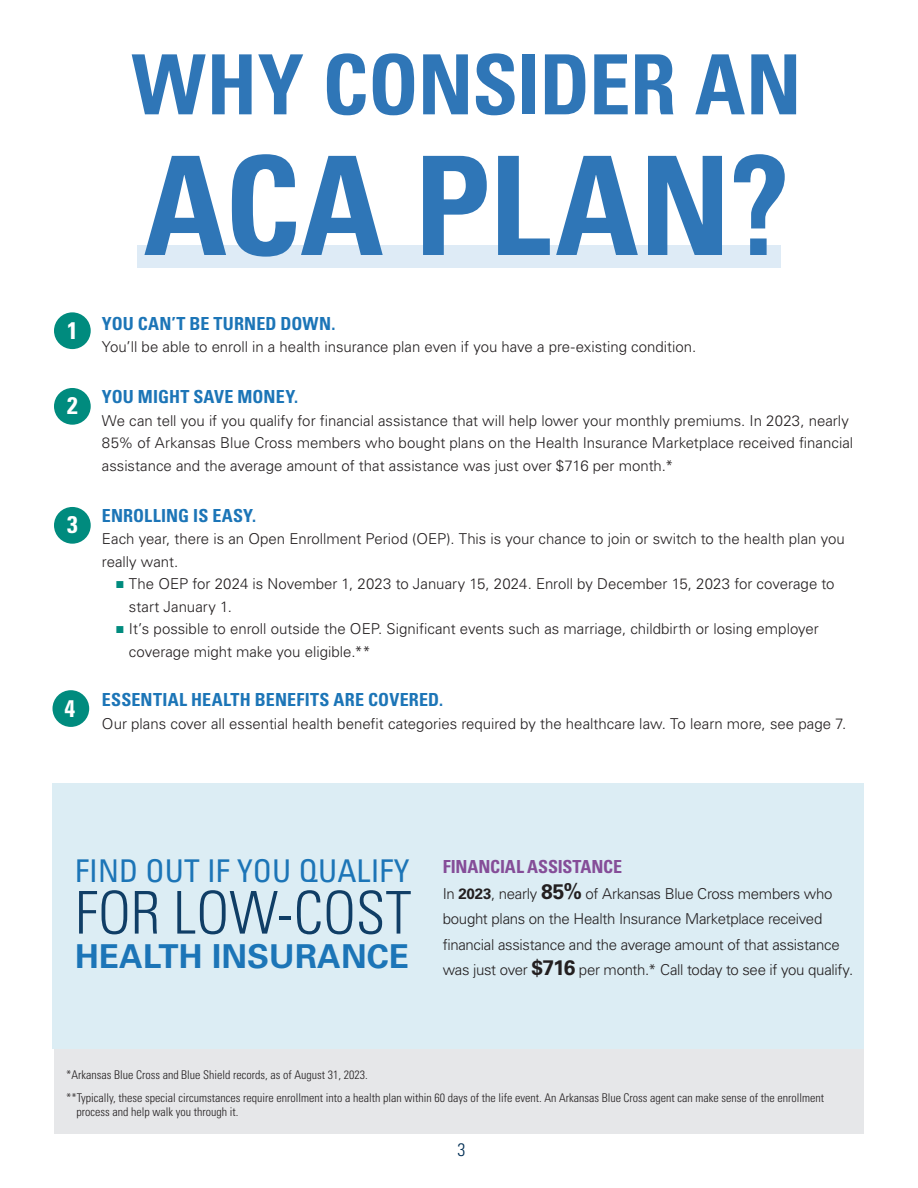
<style>
.page{position:relative;width:918px;height:1188px;background:#fff}
.page>*{position:absolute;margin:0;border:0;box-sizing:border-box;transform-origin:0 0}
.t1{font:700 condensed 137.25px "Univers LT Std";letter-spacing:-.005em;color:#2f76b7}
.t2{font:700 condensed 83.1px "Univers LT Std";letter-spacing:-.01em;color:#2f76b7}
.t3{font:300 condensed 58.95px "Univers LT Std";color:#103e66}
.t4{font:700 32.85px "Univers LT Std";letter-spacing:.005em;color:#1c75b7}
.t5{font:condensed 31.35px "Univers LT Std";letter-spacing:.005em;color:#1c75b7}
.t6{font:700 condensed 24px "Univers LT Std";color:#fff}
.subhead1{font:700 condensed 18px "Univers LT Std";letter-spacing:.01em;color:#1c75b7}
.subhead1-2{font:700 condensed 18px "Univers LT Std";letter-spacing:-.01em;color:#854d98}
.t7{font:300 condensed 18px "Univers LT Std";color:#002e54}
.Body{font:300 15px/22.5px "Univers LT Std";color:#231f20}
.Body-2{font:300 15px/25.5px "Univers LT Std";letter-spacing:-.02em;color:#231f20}
.t8{font:300 condensed 12px/14.4px "Univers LT Std";color:#231f20}
.s1{font-family:"Arial";font-weight:400;color:#008b7e}
.s2{font-weight:700}
.s3{font-weight:700;font-size:21px}
</style>
<div class="page">
<div style="left:54px;top:1012px;width:810px;height:122px;background:#e6e7e9"></div>
<div style="left:54px;top:312px;width:37px;height:37px;background:#008b7e;border-radius:50%"></div>
<div style="left:54px;top:388px;width:37px;height:37px;background:#008b7e;border-radius:50%"></div>
<div style="left:54px;top:507px;width:37px;height:37px;background:#008b7e;border-radius:50%"></div>
<div style="left:53px;top:690px;width:36px;height:37px;background:#008b7e;border-radius:50%"></div>
<div style="left:52px;top:783px;width:812px;height:266px;background:#dcedf4"></div>
<div style="left:138px;top:245px;width:643px;height:23px;background:#deebf6"></div>
<h3 class="t6" style="left:67px;top:315px;width:12px">1</h3>
<h3 class="t6" style="left:67px;top:391px;width:12px">2</h3>
<h3 class="t6" style="left:67px;top:510px;width:12px">3</h3>
<h3 class="t6" style="left:65px;top:693px;width:12px">4</h3>
<p class="t2" style="left:132px;top:34px;width:671px">WHY CONSIDER AN</p>
<p class="t1" style="left:143px;top:122px;width:648px">ACA PLAN?</p>
<p class="subhead1" style="left:102px;top:312px;width:235px">YOU CAN’T BE TURNED DOWN.</p>
<p class="Body" style="left:102px;top:336px;width:596px">You’ll be able to enroll in a health insurance plan even if you have a pre-existing condition.</p>
<p class="subhead1" style="left:102px;top:386px;width:198px">YOU MIGHT SAVE MONEY.</p>
<p class="Body" style="left:102px;top:409px;width:753px">We can tell you if you qualify for financial assistance that will help lower your monthly premiums. In 2023, nearly<br>85% of Arkansas Blue Cross members who bought plans on the Health Insurance Marketplace received financial assistance and the average amount of that assistance was just over $716 per month.*</p>
<p class="subhead1" style="left:102px;top:504px;width:156px">ENROLLING IS EASY.</p>
<p class="Body" style="left:102px;top:528px;width:744px">Each year, there is an Open Enrollment Period (OEP). This is your chance to join or switch to the health plan you really want.</p>
<p class="Body" style="left:129px;top:573px;width:707px;text-indent:-14px"><span class="s1">■</span> The OEP for 2024 is November 1, 2023 to January 15, 2024. Enroll by December 15, 2023 for coverage to start January 1.</p>
<p class="Body" style="left:129px;top:618px;width:692px;text-indent:-14px"><span class="s1">■</span> It’s possible to enroll outside the OEP. Significant events such as marriage, childbirth or losing employer coverage might make you eligible.**</p>
<p class="subhead1" style="left:102px;top:689px;width:343px">ESSENTIAL HEALTH BENEFITS ARE COVERED.</p>
<p class="Body" style="left:102px;top:712px;width:746px">Our plans cover all essential health benefit categories required by the healthcare law. To learn more, see page 7.</p>
<p class="t5" style="left:75px;top:851px;width:336px">FIND OUT IF YOU QUALIFY</p>
<p class="t3" style="left:75px;top:877px;width:338px">FOR LOW-COST</p>
<p class="t4" style="left:75px;top:937px;width:336px">HEALTH INSURANCE</p>
<p class="subhead1-2" style="left:443px;top:856px;width:181px">FINANCIAL ASSISTANCE</p>
<p class="Body-2" style="left:443px;top:881px;width:412px">In <span class="s2">2023</span>, nearly <span class="s3">85%</span> of Arkansas Blue Cross members who bought plans on the Health Insurance Marketplace received financial assistance and the average amount of that assistance was just over <span class="s3">$716</span> per month.* Call today to see if you qualify.</p>
<p class="t8" style="left:66px;top:1068px;width:303px">*Arkansas Blue Cross and Blue Shield records, as of August 31, 2023.</p>
<p class="t8" style="left:77px;top:1090px;width:749px;text-indent:-10px">**Typically, these special circumstances require enrollment into a health plan within 60 days of the life event. An Arkansas Blue Cross agent can make sense of the enrollment process and help walk you through it.</p>
<p class="t7" style="left:457px;top:1139px;width:9px">3</p>
</div>
